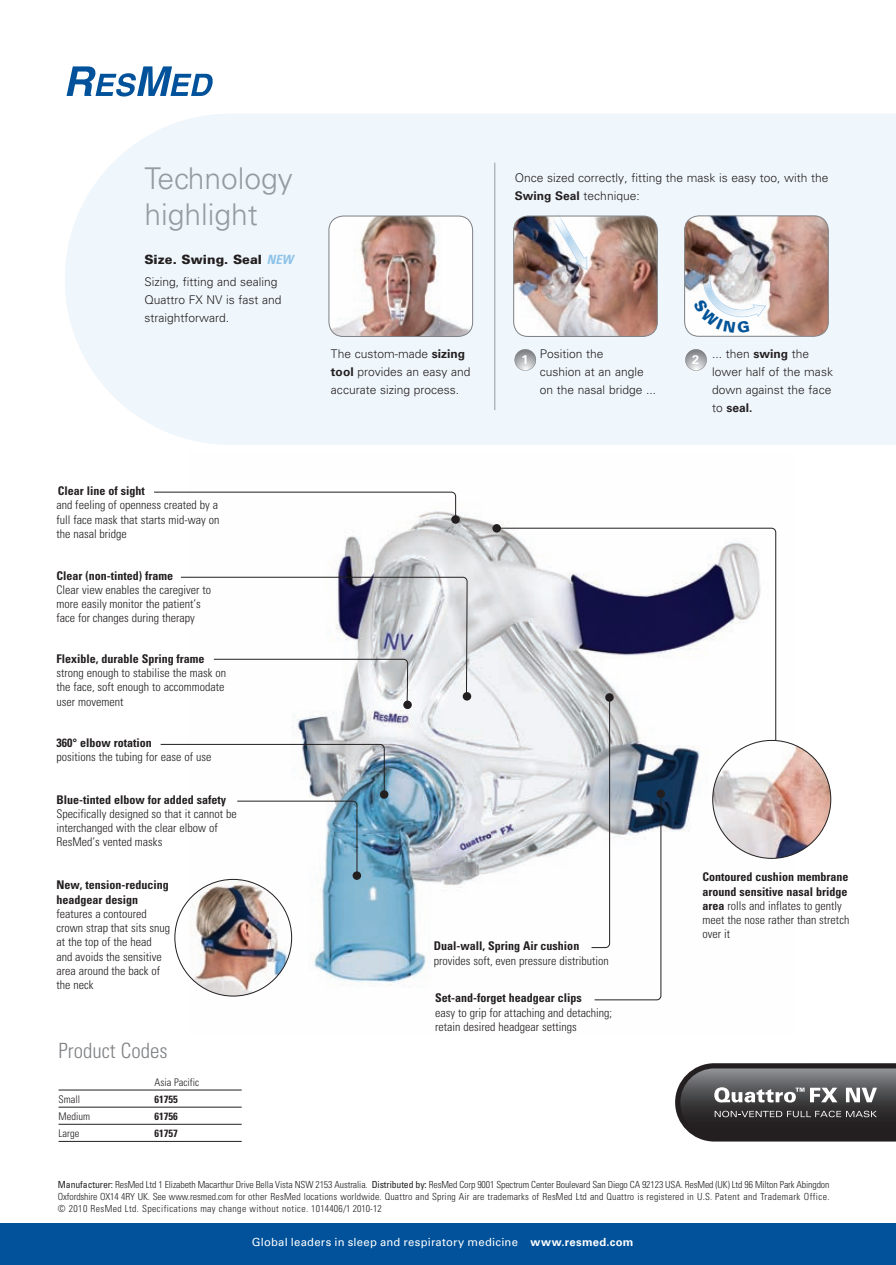
<style>
.page{position:relative;width:896px;height:1265px;background:#fff}
.page>*{position:absolute;margin:0;border:0;box-sizing:border-box;transform-origin:0 0}
.t1{font:300 30px/36px "Univers LT Std";color:#959ca1}
.Tech_specs_head{font:300 condensed 21px "Univers LT Std";color:#808285}
.Body_copy{font:900 12.75px "Univers LT Std";color:#231f20}
.t2{font:700 12.6px "Univers LT Std";color:#fff}
.Body_copy-2{font:300 condensed 12px/14.2px "Univers LT Std";color:#231f20}
.Body_copy-3{font:300 12px/18px "Univers LT Std";color:#231f20}
.t3{font:11.25px "Univers LT Std";letter-spacing:.02em;color:#fff}
.Product_code_body{font:300 condensed 10.5px "Univers LT Std";color:#231f20}
.Product_code_body-2{font:700 condensed 10.5px "Univers LT Std";color:#231f20}
.Address_block{font:300 condensed 9.75px/12px "Univers LT Std";letter-spacing:.04em;color:#231f20;text-align:justify}
.s1{font-weight:700;font-style:italic;font-stretch:condensed;color:#8fc3e9}
.s2{font-weight:700}
.s3{font-weight:400}
</style>
<div class="page">
<div style="left:65px;top:114px;width:830px;height:331px;background:#f0f7fc"></div>
<svg style="left:66px;top:66px;width:147px;height:31px"></svg>
<div style="left:0;top:1223px;width:895px;height:42px;background:#01529b"></div>
<hr style="left:58px;top:1090px;width:183px;height:1px;background:#231f20">
<hr style="left:58px;top:1107px;width:183px;height:1px;background:#231f20">
<hr style="left:58px;top:1124px;width:183px;height:1px;background:#231f20">
<hr style="left:58px;top:1141px;width:183px;height:1px;background:#231f20">
<img style="left:189px;top:491px;width:604px;height:510px">
<div style="left:451px;top:515px;width:8px;height:9px;background:#231f20;border-radius:50%"></div>
<svg style="left:154px;top:492px;width:302px;height:28px"></svg>
<div style="left:656px;top:789px;width:8px;height:9px;background:#231f20;border-radius:50%"></div>
<svg style="left:590px;top:741px;width:71px;height:259px"></svg>
<div style="left:462px;top:692px;width:9px;height:9px;background:#231f20;border-radius:50%"></div>
<svg style="left:180px;top:577px;width:287px;height:130px"></svg>
<div style="left:379px;top:790px;width:9px;height:9px;background:#231f20;border-radius:50%"></div>
<svg style="left:352px;top:871px;width:9px;height:9px"></svg>
<svg style="left:160px;top:744px;width:224px;height:134px"></svg>
<img style="left:712px;top:740px;width:118px;height:118px;border-radius:59px">
<div style="left:492px;top:524px;width:8px;height:9px;background:#231f20;border-radius:50%"></div>
<svg style="left:496px;top:528px;width:279px;height:213px"></svg>
<svg style="left:514px;top:349px;width:21px;height:22px"></svg>
<svg style="left:685px;top:349px;width:21px;height:22px"></svg>
<img style="left:175px;top:879px;width:116px;height:117px;border-radius:58px">
<svg style="left:675px;top:1063px;width:220px;height:79px;background:#5a585a"></svg>
<img style="left:684px;top:216px;width:143px;height:120px">
<div style="left:683px;top:215px;width:145px;height:122px;border:1px solid #808285;border-radius:14px"></div>
<img style="left:513px;top:216px;width:144px;height:120px">
<div style="left:513px;top:216px;width:144px;height:121px;border:1px solid #808285;border-radius:14px"></div>
<svg style="left:548px;top:208px;width:39px;height:62px"></svg>
<img style="left:329px;top:216px;width:143px;height:120px">
<div style="left:328px;top:216px;width:145px;height:121px;border:1px solid #808285;border-radius:14px"></div>
<hr style="left:494px;top:163px;width:1px;height:247px;background:#959ca1">
<img style="left:693px;top:243px;width:72px;height:91px">
<p class="t1" style="left:144px;top:160px;width:150px">Technology highlight</p>
<p class="Body_copy" style="left:144px;top:251px;width:150px">Size. Swing. Seal <span class="s1">NEW</span></p>
<p class="Body_copy-3" style="left:144px;top:273px;width:139px">Sizing, fitting and sealing<br>Quattro FX NV is fast and straightforward.</p>
<p class="Body_copy-2" style="left:56px;top:484px;width:164px"><span class="s2">Clear line of sight<br></span>and feeling of openness created by a full face mask that starts mid-way on the nasal bridge</p>
<p class="Body_copy-2" style="left:56px;top:568px;width:156px"><span class="s2">Clear (non-tinted) frame<br></span>Clear view enables the caregiver to more easily monitor the patient’s face for changes during therapy</p>
<p class="Body_copy-2" style="left:56px;top:652px;width:171px"><span class="s2">Flexible, durable Spring frame </span>strong enough to stabilise the mask on the face, soft enough to accommodate user movement</p>
<p class="Body_copy-2" style="left:56px;top:735px;width:156px"><span class="s2">360° elbow rotation<br></span>positions the tubing for ease of use</p>
<p class="Body_copy-2" style="left:56px;top:792px;width:182px"><span class="s2">Blue-tinted elbow for added safety </span>Specifically designed so that it cannot be interchanged with the clear elbow of ResMed’s vented masks</p>
<p class="Body_copy-2" style="left:56px;top:878px;width:115px"><span class="s2">New, tension-reducing headgear design </span>features a contoured crown strap that sits snug at the top of the head and avoids the sensitive area around the back of the neck</p>
<p class="Tech_specs_head" style="left:58px;top:1038px;width:110px">Product Codes</p>
<p class="Product_code_body" style="left:154px;top:1075px;width:46px">Asia Pacific</p>
<p class="Product_code_body" style="left:58px;top:1093px;width:23px">Small</p>
<p class="Product_code_body-2" style="left:154px;top:1092px;width:25px">61755</p>
<p class="Product_code_body" style="left:58px;top:1110px;width:33px">Medium</p>
<p class="Product_code_body-2" style="left:154px;top:1110px;width:25px">61756</p>
<p class="Product_code_body" style="left:58px;top:1127px;width:22px">Large</p>
<p class="Product_code_body-2" style="left:154px;top:1127px;width:25px">61757</p>
<p class="Body_copy-3" style="left:514px;top:169px;width:315px">Once sized correctly, fitting the mask is easy too, with the<br><span class="s2">Swing Seal</span> technique:</p>
<p class="Body_copy-3" style="left:331px;top:345px;width:141px">The custom-made <span class="s2">sizing tool</span> provides an easy and accurate sizing process.</p>
<p class="Body_copy-3" style="left:539px;top:345px;width:118px">Position the<br>cushion at an angle on the nasal bridge ...</p>
<p class="Body_copy-3" style="left:711px;top:345px;width:122px">... then <span class="s2">swing</span> the lower half of the mask down against the face to <span class="s2">seal.</span></p>
<p class="t2" style="left:521px;top:353px;width:8px">1</p>
<p class="t2" style="left:691px;top:353px;width:8px">2</p>
<p class="Body_copy-2" style="left:702px;top:870px;width:148px"><span class="s2">Contoured cushion membrane around sensitive nasal bridge area</span> rolls and inflates to gently meet the nose rather than stretch over it</p>
<p class="Body_copy-2" style="left:433px;top:939px;width:176px"><span class="s2">Dual-wall, Spring Air cushion </span>provides soft, even pressure distribution</p>
<p class="Body_copy-2" style="left:435px;top:991px;width:178px"><span class="s2">Set-and-forget headgear clips<br></span>easy to grip for attaching and detaching; retain desired headgear settings</p>
<p class="Address_block" style="left:58px;top:1179px;width:772px"><span class="s3">Manufacturer:</span> ResMed Ltd 1 Elizabeth Macarthur Drive Bella Vista NSW 2153 Australia. <span class="s3">Distributed by:</span> ResMed Corp 9001 Spectrum Center Boulevard San Diego CA 92123 USA. ResMed (UK) Ltd 96 Milton Park Abingdon Oxfordshire OX14 4RY UK. See www.resmed.com for other ResMed locations worldwide. Quattro and Spring Air are trademarks of ResMed Ltd and Quattro is registered in U.S. Patent and Trademark Office. © 2010 ResMed Ltd. Specifications may change without notice. 1014406/1 2010-12</p>
<p class="t3" style="left:252px;top:1235px;width:383px">Global leaders in sleep and respiratory medicine <span class="s2">www.resmed.com</span></p>
</div>
